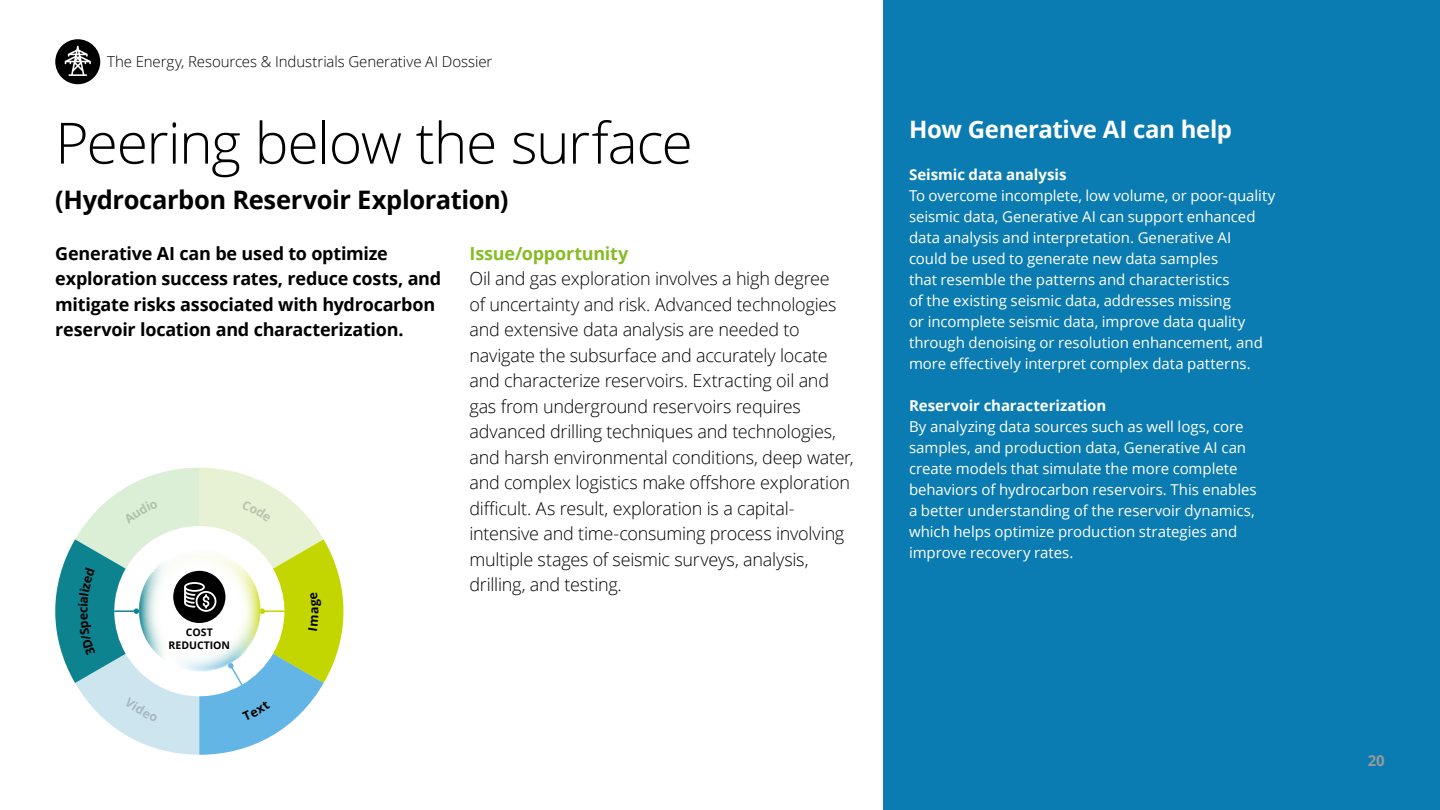
<style>
.page{position:relative;width:1440px;height:810px;background:#fff}
.page>*{position:absolute;margin:0;border:0;box-sizing:border-box;transform-origin:0 0}
.t1{font:300 57px "Open Sans";letter-spacing:-.025em;color:#000}
.t2{font:700 25.5px "Open Sans";letter-spacing:-.015em;color:#000}
.t3{font:700 24px "Open Sans";letter-spacing:-.015em;color:#fff}
.t4{font:300 18px/25.5px "Open Sans";letter-spacing:-.015em;color:#000}
.t5{font:700 18px/25.5px "Open Sans";letter-spacing:-.015em;color:#000}
.t6{font:700 18px "Open Sans";letter-spacing:-.01em;color:#86bc25}
.t7{font:15px/21px "Open Sans";letter-spacing:-.005em;color:#fff}
.t8{font:300 15px "Open Sans";letter-spacing:-.005em;color:#000}
.t9{font:700 15px "Open Sans";letter-spacing:-.005em;color:#fff}
.t10{font:700 15px "Open Sans";color:#97999b}
.t11{font:700 12.3px "Open Sans";color:#000}
.t12{font:700 10.5px/12.6px "Open Sans";color:#000;text-align:center}
</style>
<div class="page">
<div style="left:884px;top:0;width:556px;height:810px;background:#0b7cb1"></div>
<svg style="left:55px;top:39px;width:45px;height:45px"></svg>
<svg style="left:55px;top:468px;width:288px;height:287px"></svg>
<p class="t8" style="left:107px;top:51px;width:387px">The Energy, Resources &amp; Industrials Generative AI Dossier</p>
<h1 class="t1" style="left:55px;top:104px;width:639px">Peering below the surface</h1>
<h2 class="t2" style="left:55px;top:181px;width:455px">(Hydrocarbon Reservoir Exploration)</h2>
<p class="t5" style="left:55px;top:240px;width:388px">Generative AI can be used to optimize exploration success rates, reduce costs, and mitigate risks associated with hydrocarbon reservoir location and characterization.</p>
<p class="t6" style="left:469px;top:240px;width:160px">Issue/opportunity</p>
<p class="t4" style="left:469px;top:265px;width:386px">Oil and gas exploration involves a high degree<br>of uncertainty and risk. Advanced technologies and extensive data analysis are needed to navigate the subsurface and accurately locate and characterize reservoirs. Extracting oil and gas from underground reservoirs requires advanced drilling techniques and technologies, and harsh environmental conditions, deep water, and complex logistics make offshore exploration difficult. As result, exploration is a capital&shy;intensive and time-consuming process involving multiple stages of seismic surveys, analysis, drilling, and testing.</p>
<p class="t12" style="left:169px;top:626px;width:63px">COST<br>REDUCTION</p>
<p class="t11" style="left:305px;top:614px;width:9px;rotate:-90deg">a</p>
<h3 class="t3" style="left:909px;top:113px;width:325px">How Generative AI can help</h3>
<p class="t9" style="left:909px;top:164px;width:159px">Seismic data analysis</p>
<p class="t7" style="left:909px;top:185px;width:368px">To overcome incomplete, low volume, or poor-quality seismic data, Generative AI can support enhanced data analysis and interpretation. Generative AI<br>could be used to generate new data samples<br>that resemble the patterns and characteristics<br>of the existing seismic data, addresses missing<br>or incomplete seismic data, improve data quality through denoising or resolution enhancement, and more effectively interpret complex data patterns.</p>
<p class="t9" style="left:909px;top:395px;width:199px">Reservoir characterization</p>
<p class="t7" style="left:909px;top:416px;width:349px">By analyzing data sources such as well logs, core samples, and production data, Generative AI can create models that simulate the more complete behaviors of hydrocarbon reservoirs. This enables a better understanding of the reservoir dynamics, which helps optimize production strategies and improve recovery rates.</p>
<p class="t10" style="left:1368px;top:750px;width:18px">20</p>
</div>
